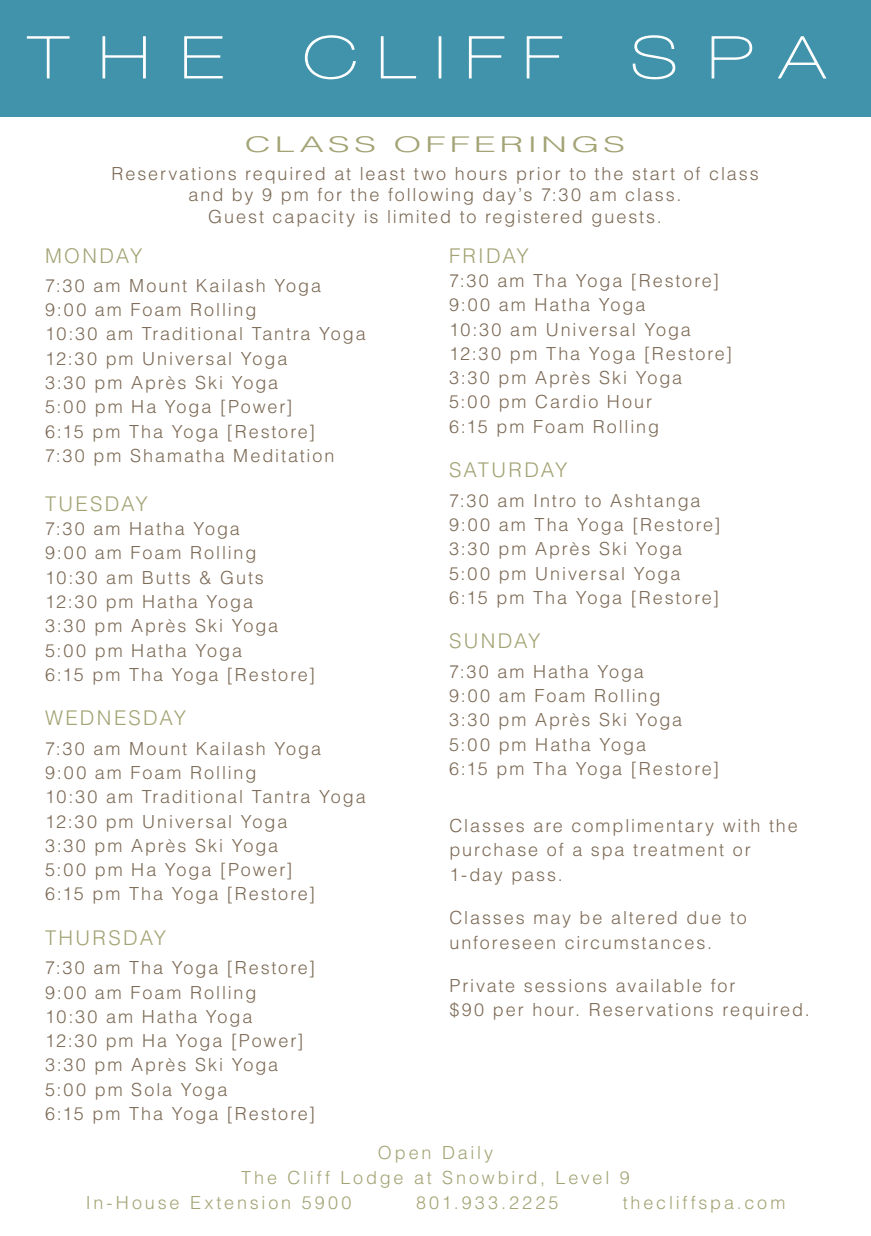
<style>
.page{position:relative;width:871px;height:1236px;background:#fff}
.page>*{position:absolute;margin:0;border:0;box-sizing:border-box;transform-origin:0 0}
.t1{font:300 21.6px "Helvetica LT Std";letter-spacing:.11em;color:#a3a375;scale:1.67 1}
.t2{font:300 20.25px "Helvetica LT Std";letter-spacing:.115em;color:#a3a375}
.t3{font:300 18px/24.3px "Helvetica LT Std";letter-spacing:.105em;color:#7c6a55}
.t4{font:300 18px "Helvetica LT Std";letter-spacing:.155em;color:#a3a375}
.t5{font:300 18px "Helvetica LT Std";letter-spacing:.175em;color:#a3a375}
</style>
<div class="page">
<div style="left:0;top:0;width:871px;height:117px;background:#4093aa"></div>
<svg style="left:304px;top:35px;width:52px;height:44px"></svg>
<svg style="left:380px;top:36px;width:37px;height:43px"></svg>
<div style="left:439px;top:36px;width:2px;height:42px;border:1px solid #fff"></div>
<svg style="left:468px;top:36px;width:37px;height:43px"></svg>
<svg style="left:526px;top:36px;width:37px;height:43px"></svg>
<svg style="left:27px;top:36px;width:43px;height:43px"></svg>
<svg style="left:102px;top:36px;width:44px;height:43px"></svg>
<svg style="left:184px;top:36px;width:39px;height:43px"></svg>
<svg style="left:632px;top:35px;width:44px;height:44px"></svg>
<svg style="left:711px;top:36px;width:42px;height:43px"></svg>
<svg style="left:778px;top:36px;width:48px;height:43px"></svg>
<p class="t1" style="left:245px;top:130px;width:229px">CLASS OFFERINGS</p>
<p class="t3" style="left:111px;top:162px;width:649px;line-height:21.6px;text-align:center">Reservations required at least two hours prior to the start of class and by 9 pm for the following day’s 7:30 am class.<br>Guest capacity is limited to registered guests.</p>
<p class="t2" style="left:45px;top:243px;width:99px">MONDAY</p>
<p class="t3" style="left:45px;top:273px;width:322px">7:30 am Mount Kailash Yoga<br>9:00 am Foam Rolling<br>10:30 am Traditional Tantra Yoga<br>12:30 pm Universal Yoga<br>3:30 pm Après Ski Yoga<br>5:00 pm Ha Yoga [Power]<br>6:15 pm Tha Yoga [Restore]<br>7:30 pm Shamatha Meditation</p>
<p class="t2" style="left:45px;top:490px;width:104px">TUESDAY</p>
<p class="t3" style="left:45px;top:516px;width:271px">7:30 am Hatha Yoga<br>9:00 am Foam Rolling<br>10:30 am Butts &amp; Guts<br>12:30 pm Hatha Yoga<br>3:30 pm Après Ski Yoga<br>5:00 pm Hatha Yoga<br>6:15 pm Tha Yoga [Restore]</p>
<p class="t2" style="left:45px;top:705px;width:143px">WEDNESDAY</p>
<p class="t3" style="left:45px;top:735px;width:322px">7:30 am Mount Kailash Yoga<br>9:00 am Foam Rolling<br>10:30 am Traditional Tantra Yoga<br>12:30 pm Universal Yoga<br>3:30 pm Après Ski Yoga<br>5:00 pm Ha Yoga [Power]<br>6:15 pm Tha Yoga [Restore]</p>
<p class="t2" style="left:45px;top:925px;width:123px">THURSDAY</p>
<p class="t3" style="left:45px;top:955px;width:271px">7:30 am Tha Yoga [Restore]<br>9:00 am Foam Rolling<br>10:30 am Hatha Yoga<br>12:30 pm Ha Yoga [Power]<br>3:30 pm Après Ski Yoga<br>5:00 pm Sola Yoga<br>6:15 pm Tha Yoga [Restore]</p>
<p class="t2" style="left:449px;top:243px;width:82px">FRIDAY</p>
<p class="t3" style="left:449px;top:268px;width:285px">7:30 am Tha Yoga [Restore]<br>9:00 am Hatha Yoga<br>10:30 am Universal Yoga<br>12:30 pm Tha Yoga [Restore]<br>3:30 pm Après Ski Yoga<br>5:00 pm Cardio Hour<br>6:15 pm Foam Rolling</p>
<p class="t2" style="left:449px;top:457px;width:120px">SATURDAY</p>
<p class="t3" style="left:449px;top:488px;width:273px">7:30 am Intro to Ashtanga<br>9:00 am Tha Yoga [Restore]<br>3:30 pm Après Ski Yoga<br>5:00 pm Universal Yoga<br>6:15 pm Tha Yoga [Restore]</p>
<p class="t2" style="left:449px;top:628px;width:93px">SUNDAY</p>
<p class="t3" style="left:449px;top:658px;width:271px">7:30 am Hatha Yoga<br>9:00 am Foam Rolling<br>3:30 pm Après Ski Yoga<br>5:00 pm Hatha Yoga<br>6:15 pm Tha Yoga [Restore]</p>
<p class="t3" style="left:449px;top:812px;width:350px">Classes are complimentary with the purchase of a spa treatment or<br>1-day pass.</p>
<p class="t3" style="left:449px;top:904px;width:299px">Classes may be altered due to unforeseen circumstances.</p>
<p class="t3" style="left:449px;top:972px;width:362px">Private sessions available for<br>$90 per hour. Reservations required.</p>
<p class="t4" style="left:378px;top:1141px;width:117px">Open Daily</p>
<p class="t4" style="left:241px;top:1166px;width:390px">The Cliff Lodge at Snowbird, Level 9</p>
<p class="t4" style="left:86px;top:1191px;width:267px">In-House Extension 5900</p>
<p class="t5" style="left:416px;top:1191px;width:144px">801.933.2225</p>
<p class="t4" style="left:623px;top:1191px;width:164px">thecliffspa.com</p>
</div>
